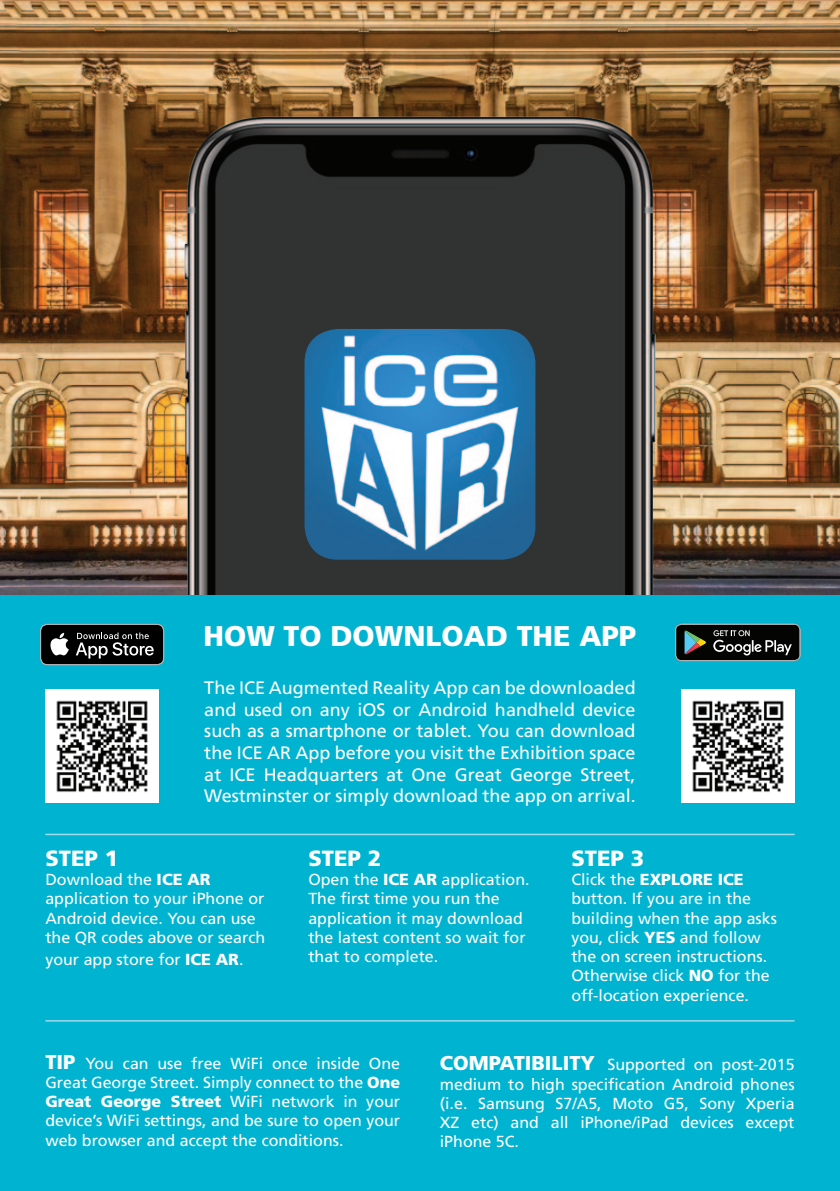
<style>
.page{position:relative;width:840px;height:1191px;background:#fff}
.page>*{position:absolute;margin:0;border:0;box-sizing:border-box;transform-origin:0 0}
.t1{font:900 28.4px "Frutiger";color:#fff}
.t2{font:900 22px "Frutiger";color:#fff}
.t3{font:900 20px "Frutiger";color:#fff}
.t4{font:18px/21.6px "Frutiger";color:#fff;text-align:justify}
.t5{font:16px/19.2px "Frutiger";color:#fff}
.s1{font-weight:900}
.s2{font-weight:900;font-size:20px}
</style>
<div class="page">
<img style="left:0;top:0;width:839px;height:595px">
<img style="left:57px;top:19px;width:725px;height:576px">
<img style="left:304px;top:329px;width:231px;height:231px">
<div style="left:0;top:595px;width:839px;height:596px;background:#00b4d1"></div>
<div style="left:680px;top:689px;width:114px;height:113px;background:#fff"></div>
<img style="left:692px;top:700px;width:92px;height:93px">
<hr style="left:45px;top:833px;width:749px;height:2px;background:#a1dbea">
<hr style="left:45px;top:1020px;width:749px;height:1px;background:#a1dbea">
<svg style="left:40px;top:624px;width:124px;height:41px;background:#2c2d2d"></svg>
<div style="left:40px;top:624px;width:124px;height:41px;border:1px solid #b2b3b7;border-radius:7px"></div>
<div style="left:45px;top:689px;width:114px;height:113px;background:#fff"></div>
<img style="left:56px;top:700px;width:92px;height:93px">
<svg style="left:676px;top:624px;width:124px;height:37px;background:#282c29"></svg>
<div style="left:674px;top:624px;width:126px;height:37px;border:1px solid #b2b3b7;border-radius:6px"></div>
<h1 class="t1" style="left:203px;top:619px;width:434px">HOW TO DOWNLOAD THE APP</h1>
<p class="t4" style="left:204px;top:677px;width:432px">The ICE Augmented Reality App can be downloaded and used on any iOS or Android handheld device such as a smartphone or tablet. You can download the ICE AR App before you visit the Exhibition space at ICE Headquarters at One Great George Street, Westminster or simply download the app on arrival.</p>
<h2 class="t2" style="left:45px;top:845px;width:28px">STEP</h2>
<h2 class="t2" style="left:105px;top:845px;width:15px">1</h2>
<p class="t5" style="left:45px;top:870px;width:221px">Download the <span class="s1">ICE AR </span>application to your iPhone or<br>Android device. You can use the QR codes above or search</p>
<p class="t5" style="left:45px;top:949px;width:199px">your app store for <span class="s1">ICE AR</span>.</p>
<h2 class="t2" style="left:308px;top:845px;width:28px">STEP</h2>
<h2 class="t2" style="left:367px;top:845px;width:15px">2</h2>
<p class="t5" style="left:308px;top:870px;width:222px">Open the <span class="s1">ICE AR</span> application.<br>The first time you run the application it may download the latest content so wait for that to complete.</p>
<h2 class="t2" style="left:571px;top:845px;width:28px">STEP</h2>
<h2 class="t2" style="left:630px;top:845px;width:15px">3</h2>
<p class="t5" style="left:571px;top:870px;width:207px">Click the <span class="s1">EXPLORE ICE </span>button. If you are in the building when the app asks you, click <span class="s1">YES</span> and follow the on screen instructions.<br>Otherwise click <span class="s1">NO</span> for the off-location experience.</p>
<p class="t3" style="left:45px;top:1049px;width:11px">TIP</p>
<p class="t5" style="left:45px;top:1053px;width:356px;text-align:justify;text-indent:40px">You can use free WiFi once inside One Great George Street. Simply connect to the <span class="s1">ONE GREAT GEORGE STREET</span> WiFi network in your device’s WiFi settings, and be sure to open your web browser and accept the conditions.</p>
<p class="t5" style="left:439px;top:1055px;width:356px;text-align:justify"><span class="s2">COMPATIBILITY</span> Supported on post-2015 medium to high specification Android phones (i.e. Samsung S7/A5, Moto G5, Sony Xperia XZ etc) and all iPhone/iPad devices except iPhone 5C.</p>
</div>
